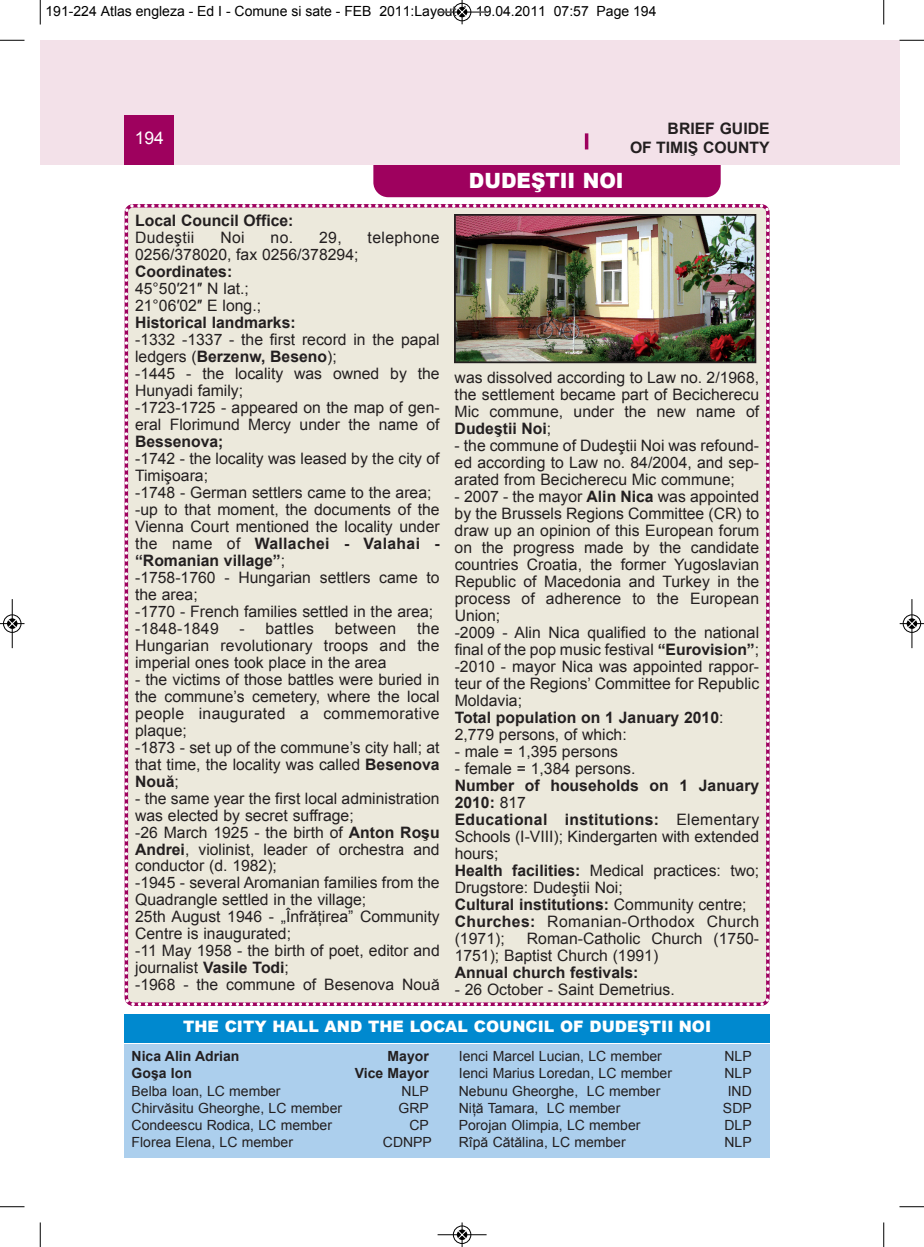
<style>
.page{position:relative;width:924px;height:1247px;background:#fff}
.page>*{position:absolute;margin:0;border:0;box-sizing:border-box;transform-origin:0 0}
.t1{font:900 21px "Arial";color:#fff;scale:.95 1}
.t2{font:17.5px "Arial";color:#fff}
.t3{font:15.75px/17px "Arial";color:#231f20}
.t4{font:700 15.75px/18.9px "Arial";color:#231f20;text-align:right}
.t5{font:900 15.75px "Arial";color:#fff}
.t6{font:15.75px "Arial";letter-spacing:.02em;color:#231f20}
.t7{font:14px "Arial";color:#231f20}
.t8{font:14px "Arial";color:#000}
.t9{font:700 14px "Arial";color:#231f20}
.s1{font-weight:700}
</style>
<div class="page">
<div style="left:373px;top:134px;width:348px;height:63px;background:#9e015e;border-radius:15px"></div>
<div style="left:40px;top:40px;width:844px;height:124px;background:#f3e1e9"></div>
<div style="left:125px;top:115px;width:49px;height:49px;background:#9e015e"></div>
<hr style="left:585px;top:133px;width:3px;height:16px;background:#9e015e">
<div style="left:884px;top:40px;width:15px;height:124px;background:#f3e1e9"></div>
<div style="left:124px;top:204px;width:646px;height:802px;background:#ece9dc"></div>
<svg style="left:131px;top:1002px;width:4px;height:3px"></svg>
<div style="left:125px;top:1043px;width:644px;height:113px;background:#accfed"></div>
<div style="left:125px;top:1014px;width:644px;height:28px;background:#0089cf"></div>
<img style="left:457px;top:217px;width:296px;height:143px">
<div style="left:454px;top:214px;width:302px;height:149px;border:2px solid #231f20"></div>
<svg style="left:40px;top:0;width:1px;height:24px"></svg>
<svg style="left:0;top:40px;width:24px;height:1px"></svg>
<svg style="left:883px;top:0;width:1px;height:24px"></svg>
<svg style="left:899px;top:40px;width:25px;height:1px"></svg>
<svg style="left:40px;top:1222px;width:1px;height:24px"></svg>
<svg style="left:0;top:1206px;width:24px;height:1px"></svg>
<svg style="left:883px;top:1222px;width:1px;height:24px"></svg>
<svg style="left:899px;top:1206px;width:25px;height:1px"></svg>
<hr style="left:438px;top:12px;width:48px;height:1px;background:#000">
<div style="left:453px;top:3px;width:18px;height:18px;border:1px solid #000;border-radius:50%"></div>
<svg style="left:458px;top:0;width:8px;height:24px"></svg>
<hr style="left:438px;top:1234px;width:48px;height:1px;background:#000">
<div style="left:453px;top:1225px;width:18px;height:18px;border:1px solid #000;border-radius:50%"></div>
<svg style="left:458px;top:1222px;width:8px;height:24px"></svg>
<div style="left:3px;top:614px;width:19px;height:19px;border:1px solid #fff;border-radius:50%"></div>
<hr style="left:12px;top:599px;width:1px;height:49px;background:#000">
<div style="left:3px;top:614px;width:18px;height:18px;border:1px solid #000;border-radius:50%"></div>
<svg style="left:0;top:619px;width:24px;height:9px"></svg>
<div style="left:902px;top:614px;width:19px;height:19px;border:1px solid #fff;border-radius:50%"></div>
<hr style="left:911px;top:599px;width:1px;height:49px;background:#000">
<div style="left:903px;top:614px;width:18px;height:18px;border:1px solid #000;border-radius:50%"></div>
<svg style="left:900px;top:619px;width:24px;height:9px"></svg>
<p class="t8" style="left:46px;top:3px;width:612px">191-224 Atlas engleza - Ed I - Comune si sate - FEB 2011:Layout 1 19.04.2011 07:57 Page 194</p>
<p class="t2" style="left:135px;top:128px;width:31px">194</p>
<p class="t4" style="left:630px;top:119px;width:141px">BRIEF GUIDE<br>OF TIMIŞ COUNTY</p>
<h1 class="t1" style="left:469px;top:165px;width:164px">DUDEŞTII NOI</h1>
<p class="t4" style="left:135px;top:211px;width:160px">Local Council Office:</p>
<p class="t6" style="left:135px;top:229px;width:61px">Dudeştii</p>
<p class="t3" style="left:220px;top:229px;width:26px">Noi</p>
<p class="t3" style="left:271px;top:229px;width:73px">no. 29,</p>
<p class="t6" style="left:368px;top:229px;width:73px">telephone</p>
<p class="t3" style="left:135px;top:246px;width:225px">0256/378020, fax 0256/378294;</p>
<p class="t4" style="left:135px;top:262px;width:99px">Coordinates:</p>
<p class="t3" style="left:135px;top:280px;width:128px">45°50′21″ N lat.;<br>21°06′02″ E long.;</p>
<p class="t4" style="left:135px;top:313px;width:162px">Historical landmarks:</p>
<p class="t3" style="left:135px;top:331px;width:306px">-1332 -1337 - the first record in the papal ledgers (<span class="s1">Berzenw, Beseno</span>);<br>-1445 - the locality was owned by the Hunyadi family;<br>-1723-1725 - appeared on the map of gen&shy;eral Florimund Mercy under the name of</p>
<p class="t4" style="left:135px;top:432px;width:90px">Bessenova;</p>
<p class="t3" style="left:135px;top:450px;width:306px">-1742 - the locality was leased by the city of<br>Timişoara;<br>-1748 - German settlers came to the area; -up to that moment, the documents of the<br>Vienna Court mentioned the locality under the name of <span class="s1">Wallachei - Valahai - “Romanian village”</span>;<br>-1758-1760 - Hungarian settlers came to the area;<br>-1770 - French families settled in the area; -1848-1849</p>
<p class="t3" style="left:455px;top:369px;width:306px;text-align:justify">was dissolved according to Law no. 2/1968, the settlement became part of Becicherecu Mic commune, under the new name of <span class="s1">Dudeştii Noi</span>;</p>
<p class="t3" style="left:455px;top:437px;width:306px;text-align:justify">- the commune of Dudeştii Noi was refound&shy;ed according to Law no. 84/2004, and sep&shy;arated from Becicherecu Mic commune;</p>
<p class="t3" style="left:455px;top:488px;width:306px">- 2007 - the mayor <span class="s1">Alin Nica</span> was appointed by the Brussels Regions Committee (CR) to draw up an opinion of this European forum on the progress made by the candidate countries Croatia, the former Yugoslavian Republic of Macedonia and Turkey in the process of adherence to the European Union;<br>-2009 - Alin Nica qualified to the national final of the pop music festival <span class="s1">“Eurovision”</span>; -2010 - mayor Nica was appointed rappor&shy;teur of the Regions’ Committee for Republic Moldavia;<br><span class="s1">Total population on 1 January 2010</span>:<br>2,779 persons, of which:</p>
<p class="t3" style="left:455px;top:743px;width:165px">- male = 1,395 persons</p>
<p class="t3" style="left:455px;top:760px;width:182px">- female = 1,384 persons.</p>
<p class="t3" style="left:455px;top:777px;width:306px"><span class="s1">Number of households on 1 January<br>2010:</span> 817<br><span class="s1">Educational institutions:</span> Elementary<br>Schools (I-VIII); Kindergarten with extended hours;<br><span class="s1">Health facilities:</span> Medical practices: two;<br>Drugstore: Dudeştii Noi;<br><span class="s1">Cultural institutions:</span> Community centre;<br><span class="s1">Churches:</span> Romanian-Orthodox Church (1971);</p>
<p class="t3" style="left:135px;top:619px;width:306px;text-align:justify;text-indent:282px">the Hungarian revolutionary troops and the imperial ones took place in the area</p>
<p class="t3" style="left:135px;top:670px;width:306px">- the victims of those battles were buried in the commune’s cemetery, where the local people inaugurated a commemorative plaque;<br>-1873 - set up of the commune’s city hall; at that time, the locality was called <span class="s1">Besenova<br>Nouă</span>;</p>
<p class="t3" style="left:135px;top:789px;width:306px">- the same year the first local administration was elected by secret suffrage;<br>-26 March 1925 - the birth of <span class="s1">Anton Roşu Andrei</span>, violinist, leader of orchestra and conductor (d. 1982);<br>-1945 - several Aromanian families from the Quadrangle settled in the village;<br>25th August 1946 - „Înfrăţirea” Community Centre is inaugurated;<br>-11 May 1958 - the birth of poet, editor and journalist <span class="s1">Vasile Todi</span>;<br>-1968 - the commune of Besenova Nouă</p>
<p class="t6" style="left:240px;top:619px;width:76px">- battles</p>
<p class="t6" style="left:335px;top:619px;width:63px">between</p>
<p class="t3" style="left:455px;top:929px;width:306px;text-indent:72px">Roman-Catholic Church (1750-<br>1751); Baptist Church (1991)</p>
<p class="t4" style="left:455px;top:962px;width:185px">Annual church festivals:</p>
<p class="t3" style="left:455px;top:980px;width:222px">- 26 October - Saint Demetrius.</p>
<p class="t5" style="left:183px;top:1014px;width:530px">THE CITY HALL AND THE LOCAL COUNCIL OF DUDEŞTII NOI</p>
<p class="t9" style="left:132px;top:1048px;width:109px">Nica Alin Adrian</p>
<p class="t9" style="left:388px;top:1048px;width:43px">Mayor</p>
<p class="t9" style="left:132px;top:1065px;width:62px">Goşa Ion</p>
<p class="t9" style="left:355px;top:1065px;width:76px">Vice Mayor</p>
<p class="t7" style="left:132px;top:1082px;width:151px">Belba Ioan, LC member</p>
<p class="t7" style="left:402px;top:1082px;width:29px">NLP</p>
<p class="t7" style="left:132px;top:1099px;width:212px">Chirvăsitu Gheorghe, LC member</p>
<p class="t7" style="left:398px;top:1099px;width:32px">GRP</p>
<p class="t7" style="left:132px;top:1117px;width:202px">Condeescu Rodica, LC member</p>
<p class="t7" style="left:409px;top:1117px;width:21px">CP</p>
<p class="t7" style="left:132px;top:1134px;width:163px">Florea Elena, LC member</p>
<p class="t7" style="left:383px;top:1134px;width:51px">CDNPP</p>
<p class="t7" style="left:459px;top:1048px;width:205px">Ienci Marcel Lucian, LC member</p>
<p class="t7" style="left:724px;top:1048px;width:29px">NLP</p>
<p class="t7" style="left:459px;top:1065px;width:215px">Ienci Marius Loredan, LC member</p>
<p class="t7" style="left:724px;top:1065px;width:29px">NLP</p>
<p class="t7" style="left:459px;top:1082px;width:203px">Nebunu Gheorghe, LC member</p>
<p class="t7" style="left:728px;top:1082px;width:26px">IND</p>
<p class="t7" style="left:459px;top:1099px;width:163px">Niţă Tamara, LC member</p>
<p class="t7" style="left:723px;top:1099px;width:30px">SDP</p>
<p class="t7" style="left:459px;top:1117px;width:183px">Porojan Olimpia, LC member</p>
<p class="t7" style="left:724px;top:1117px;width:29px">DLP</p>
<p class="t7" style="left:459px;top:1134px;width:168px">Rîpă Cătălina, LC member</p>
<p class="t7" style="left:724px;top:1134px;width:29px">NLP</p>
</div>
